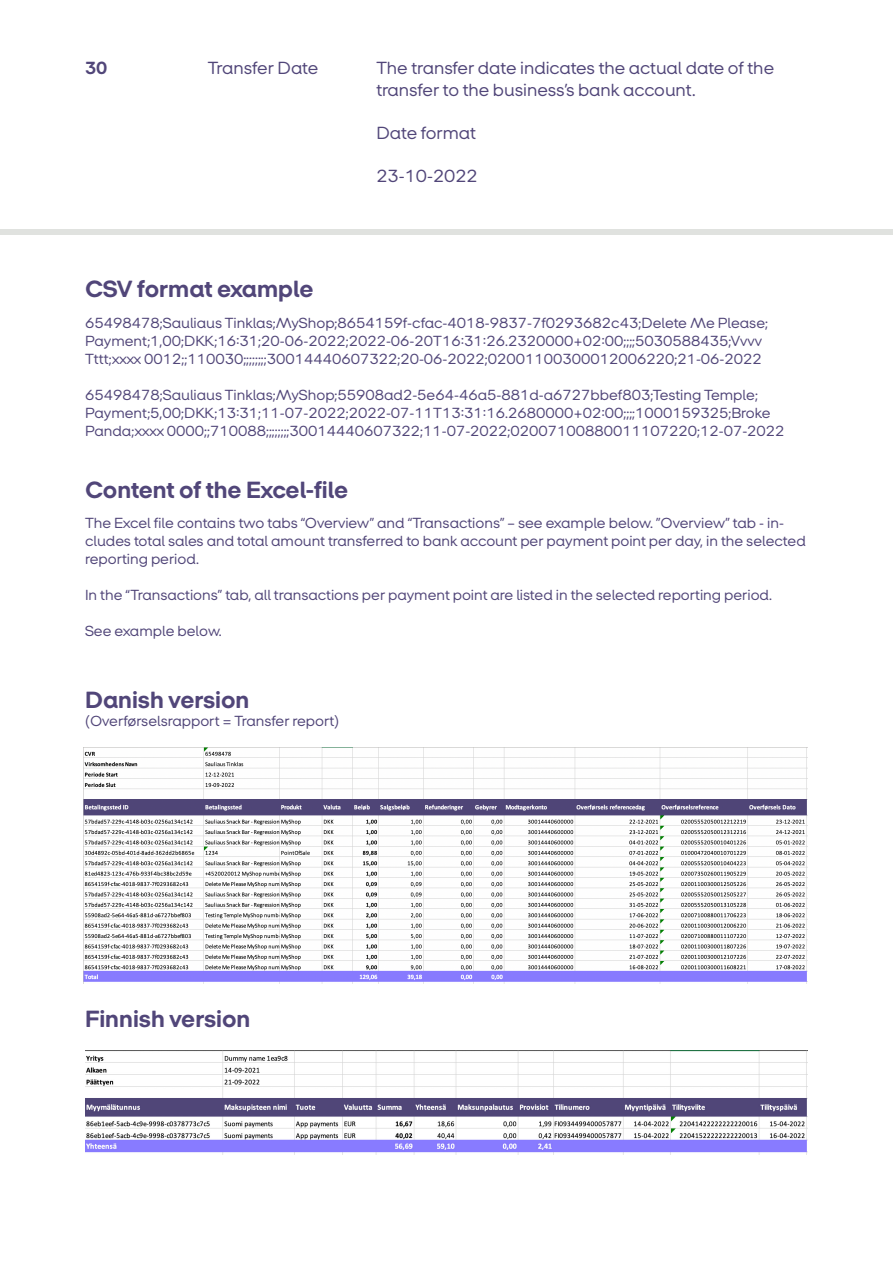
<style>
.page{position:relative;width:893px;height:1263px;background:#fff}
.page>*{position:absolute;margin:0;border:0;box-sizing:border-box;transform-origin:0 0}
.Mellemoverskrift{font:700 24px "Paytype";color:#514679}
.Brødtekst{font:18px/21.6px "Paytype";color:#514679}
.t1{font:700 18px "Paytype";color:#514679}
.t2{font:15px/18px "Paytype";color:#514679}
</style>
<div class="page">
<div style="left:0;top:230px;width:893px;height:5px;background:#e0e2df"></div>
<img style="left:85px;top:1050px;width:723px;height:104px">
<img style="left:84px;top:748px;width:724px;height:235px">
<p class="t1" style="left:85px;top:58px;width:24px">30</p>
<p class="Brødtekst" style="left:208px;top:57px;width:112px">Transfer Date</p>
<p class="Brødtekst" style="left:376px;top:57px;width:399px">The transfer date indicates the actual date of the transfer to the business’s bank account.</p>
<p class="Brødtekst" style="left:376px;top:122px;width:101px">Date format</p>
<p class="Brødtekst" style="left:376px;top:165px;width:103px">23-10-2022</p>
<p class="Mellemoverskrift" style="left:85px;top:275px;width:230px">CSV format example</p>
<p class="t2" style="left:85px;top:313px;width:685px">65498478;Sauliaus Tinklas;MyShop;8654159f-cfac-4018-9837-7f0293682c43;Delete Me Please;<br>Payment;1,00;DKK;16:31;20-06-2022;2022-06-20T16:31:26.2320000+02:00;;;;5030588435;Vvvv<br>Tttt;xxxx 0012;;110030;;;;;;;;30014440607322;20-06-2022;02001100300012006220;21-06-2022</p>
<p class="t2" style="left:85px;top:385px;width:701px">65498478;Sauliaus Tinklas;MyShop;55908ad2-5e64-46a5-881d-a6727bbef803;Testing Temple;<br>Payment;5,00;DKK;13:31;11-07-2022;2022-07-11T13:31:16.2680000+02:00;;;;1000159325;Broke<br>Panda;xxxx 0000;;710088;;;;;;;;30014440607322;11-07-2022;02007100880011107220;12-07-2022</p>
<p class="Mellemoverskrift" style="left:85px;top:476px;width:265px">Content of the Excel-file</p>
<p class="t2" style="left:85px;top:514px;width:722px">The Excel file contains two tabs “Overview” and “Transactions” – see example below. ”Overview” tab - in&shy;cludes total sales and total amount transferred to bank account per payment point per day, in the selected reporting period.</p>
<p class="t2" style="left:85px;top:586px;width:689px">In the “Transactions” tab, all transactions per payment point are listed in the selected reporting period.</p>
<p class="t2" style="left:85px;top:622px;width:138px">See example below.</p>
<p class="Mellemoverskrift" style="left:85px;top:686px;width:166px">Danish version</p>
<p class="t2" style="left:85px;top:712px;width:256px">(Overførselsrapport = Transfer report)</p>
<p class="Mellemoverskrift" style="left:85px;top:1006px;width:167px">Finnish version</p>
</div>
